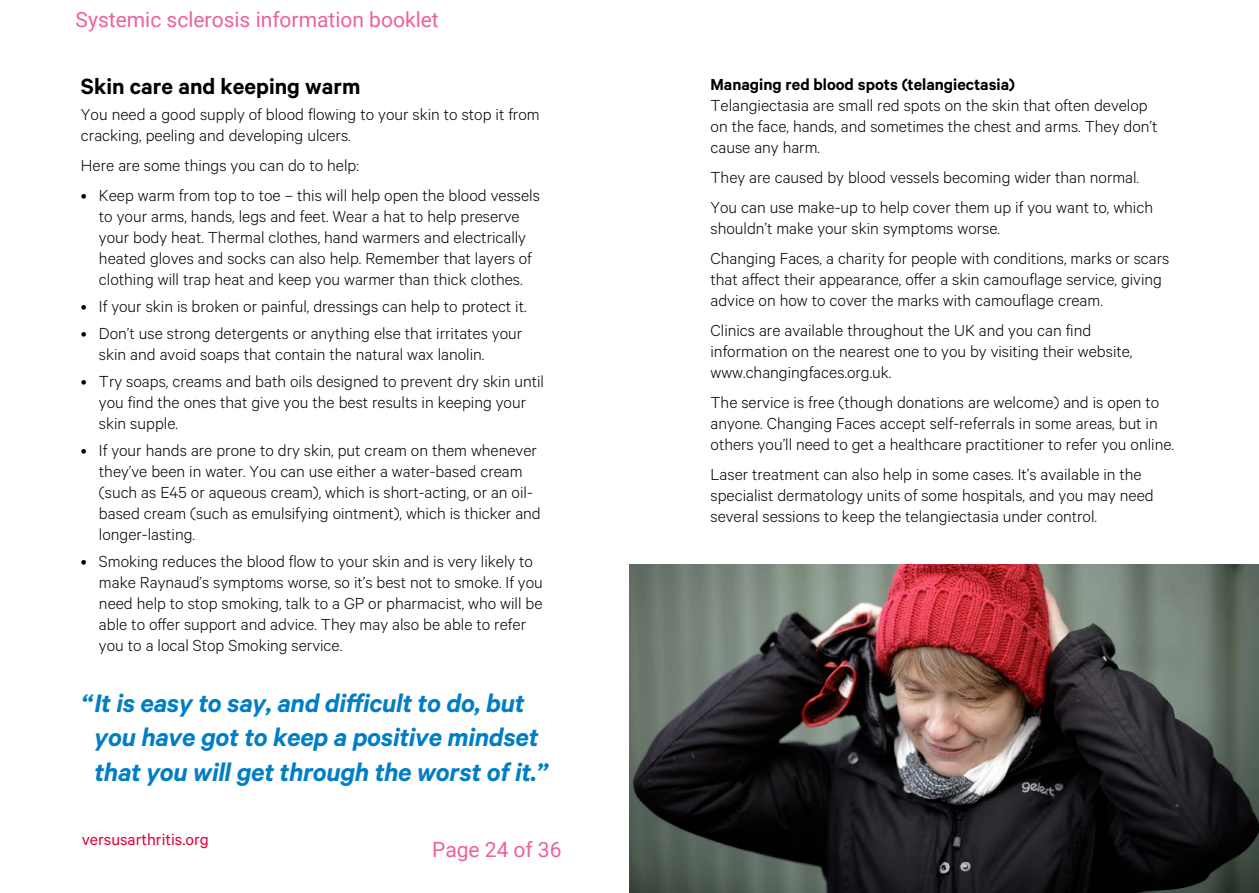
<style>
.page{position:relative;width:1259px;height:893px;background:#fff}
.page>*{position:absolute;margin:0;border:0;box-sizing:border-box;transform-origin:0 0}
.Quote_19_23pt{font:italic 600 28.5px/34.5px "Calibre";letter-spacing:-.01em;color:#007ec5}
.Heading_16_5_20pt__H{font:600 24.75px "Calibre";color:#000}
.t1{font:21px "Roboto";color:#ed619e}
.Body_text_12_14pt{font:300 18px/21px "Calibre";color:#000}
.Heading_12_14pt__H3{font:600 18px "Calibre";color:#000}
.t2{font:18px "Calibre";color:#e40134}
</style>
<div class="page">
<img style="left:629px;top:564px;width:630px;height:329px">
<p class="t1" style="left:76px;top:5px;width:365px">Systemic sclerosis information booklet</p>
<p class="Heading_16_5_20pt__H" style="left:81px;top:72px;width:281px">Skin care and keeping warm</p>
<p class="Body_text_12_14pt" style="left:81px;top:103px;width:460px">You need a good supply of blood flowing to your skin to stop it from cracking, peeling and developing ulcers.</p>
<p class="Body_text_12_14pt" style="left:81px;top:154px;width:279px">Here are some things you can do to help:</p>
<p class="Body_text_12_14pt" style="left:81px;top:184px;width:460px;text-align:center">• Keep warm from top to toe – this will help open the blood vessels to your arms, hands, legs and feet. Wear a hat to help preserve<br>your body heat. Thermal clothes, hand warmers and electrically heated gloves and socks can also help. Remember that layers of clothing will trap heat and keep you warmer than thick clothes.</p>
<p class="Body_text_12_14pt" style="left:81px;top:295px;width:447px">• If your skin is broken or painful, dressings can help to protect it.</p>
<p class="Body_text_12_14pt" style="left:99px;top:322px;width:425px;text-indent:-18px">• Don’t use strong detergents or anything else that irritates your skin and avoid soaps that contain the natural wax lanolin.</p>
<p class="Body_text_12_14pt" style="left:99px;top:370px;width:446px;text-indent:-18px">• Try soaps, creams and bath oils designed to prevent dry skin until you find the ones that give you the best results in keeping your skin supple.</p>
<p class="Body_text_12_14pt" style="left:99px;top:439px;width:443px;text-indent:-18px">• If your hands are prone to dry skin, put cream on them whenever they’ve been in water. You can use either a water-based cream (such as E45 or aqueous cream), which is short-acting, or an oil&shy;based cream (such as emulsifying ointment), which is thicker and longer-lasting.</p>
<p class="Body_text_12_14pt" style="left:99px;top:550px;width:445px;text-indent:-18px">• Smoking reduces the blood flow to your skin and is very likely to make Raynaud’s symptoms worse, so it’s best not to smoke. If you need help to stop smoking, talk to a GP or pharmacist, who will be able to offer support and advice. They may also be able to refer you to a local Stop Smoking service.</p>
<p class="Quote_19_23pt" style="left:94px;top:685px;width:455px;text-indent:-14px">“It is easy to say, and difficult to do, but you have got to keep a positive mindset that you will get through the worst of it.”</p>
<p class="t2" style="left:82px;top:829px;width:129px">versusarthritis.org</p>
<p class="t1" style="left:432px;top:835px;width:131px">Page 24 of 36</p>
<p class="Heading_12_14pt__H3" style="left:710px;top:73px;width:306px">Managing red blood spots (telangiectasia)</p>
<p class="Body_text_12_14pt" style="left:710px;top:94px;width:448px">Telangiectasia are small red spots on the skin that often develop on the face, hands, and sometimes the chest and arms. They don’t cause any harm.</p>
<p class="Body_text_12_14pt" style="left:710px;top:166px;width:430px">They are caused by blood vessels becoming wider than normal.</p>
<p class="Body_text_12_14pt" style="left:710px;top:196px;width:444px">You can use make-up to help cover them up if you want to, which shouldn’t make your skin symptoms worse.</p>
<p class="Body_text_12_14pt" style="left:710px;top:247px;width:460px">Changing Faces, a charity for people with conditions, marks or scars that affect their appearance, offer a skin camouflage service, giving advice on how to cover the marks with camouflage cream.</p>
<p class="Body_text_12_14pt" style="left:710px;top:319px;width:423px">Clinics are available throughout the UK and you can find information on the nearest one to you by visiting their website, www.changingfaces.org.uk.</p>
<p class="Body_text_12_14pt" style="left:710px;top:391px;width:465px">The service is free (though donations are welcome) and is open to anyone. Changing Faces accept self-referrals in some areas, but in others you’ll need to get a healthcare practitioner to refer you online.</p>
<p class="Body_text_12_14pt" style="left:710px;top:463px;width:445px">Laser treatment can also help in some cases. It’s available in the specialist dermatology units of some hospitals, and you may need several sessions to keep the telangiectasia under control.</p>
</div>
